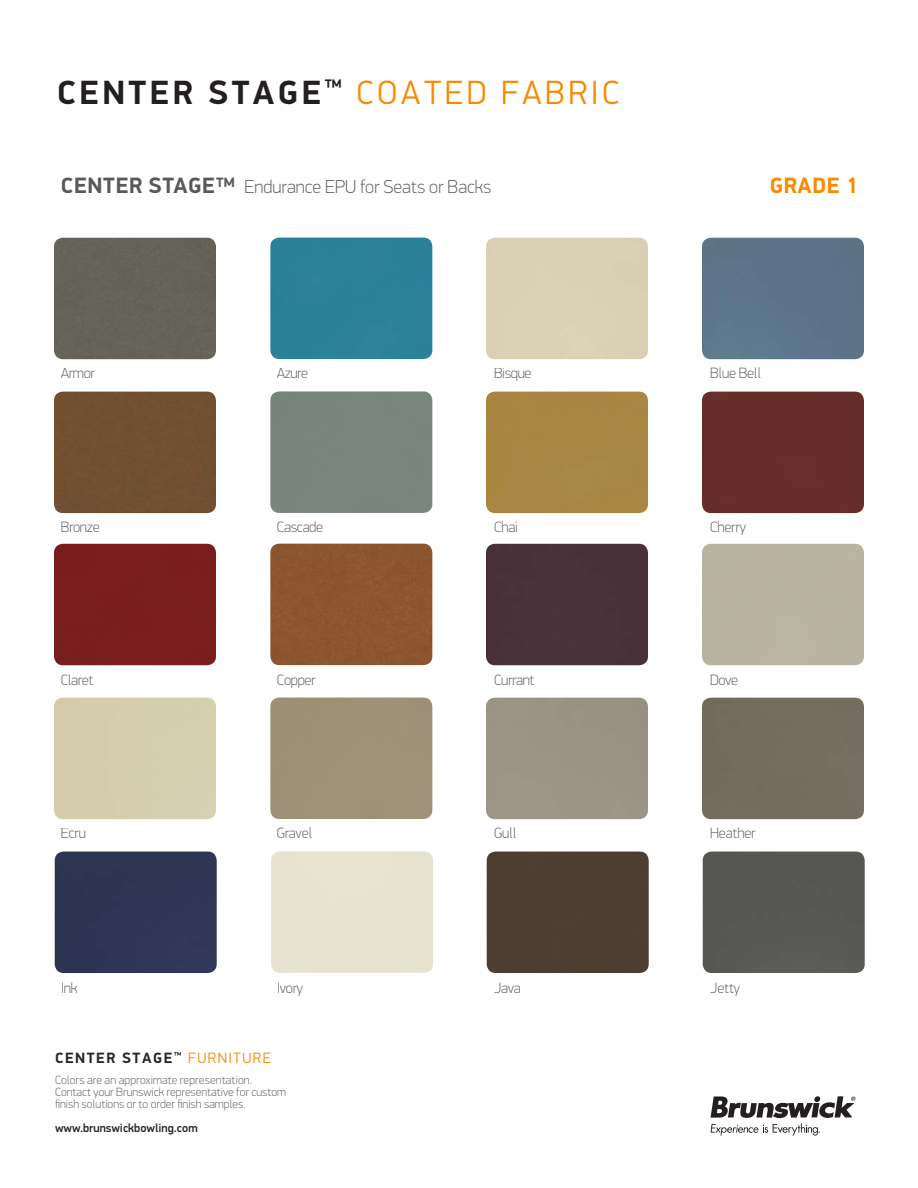
<style>
.page{position:relative;width:918px;height:1188px;background:#fff}
.page>*{position:absolute;margin:0;border:0;box-sizing:border-box;transform-origin:0 0}
.t1{font:300 33.75px "PF Din Display Pro";letter-spacing:.1em;color:#fa8900}
.t2{font:700 22.2px "PF Din Display Pro";letter-spacing:.025em;color:#fa8900}
.t3{font:100 18.75px "PF Din Display Pro";color:#58595b}
.t4{font:100 15px "PF Din Display Pro";letter-spacing:-.025em;color:#58595b}
.t5{font:700 15px "PF Din Display Pro";letter-spacing:.1em;color:#272727}
.t6{font:100 12px/12px "PF Din Display Pro";color:#58595b}
.t7{font:500 12px "PF Din Display Pro";color:#231f20}
.s1{font-weight:700;color:#231f20}
.s2{font-weight:700;font-size:22.2px}
.s3{font-weight:300;color:#fa8900}
</style>
<div class="page">
<div style="left:54px;top:238px;width:162px;height:121px;background:#656259"></div>
<div style="left:270px;top:238px;width:162px;height:121px;background:#2c8199"></div>
<div style="left:702px;top:238px;width:162px;height:121px;background:#5c7389"></div>
<div style="left:270px;top:391px;width:162px;height:122px;background:#78867d"></div>
<div style="left:54px;top:392px;width:162px;height:121px;background:#724f31"></div>
<div style="left:486px;top:392px;width:162px;height:121px;background:#a88643"></div>
<div style="left:702px;top:392px;width:162px;height:121px;background:#672d2a"></div>
<div style="left:54px;top:544px;width:162px;height:121px;background:#7a1e1c"></div>
<div style="left:270px;top:544px;width:162px;height:121px;background:#8c542f"></div>
<div style="left:486px;top:544px;width:162px;height:121px;background:#49323a"></div>
<div style="left:270px;top:698px;width:162px;height:121px;background:#9e9278"></div>
<div style="left:702px;top:698px;width:162px;height:121px;background:#746c5f"></div>
<div style="left:55px;top:852px;width:162px;height:121px;background:#2f3553"></div>
<div style="left:487px;top:852px;width:162px;height:121px;background:#4c3e32"></div>
<div style="left:703px;top:852px;width:162px;height:121px;background:#565752"></div>
<svg style="left:711px;top:1096px;width:144px;height:40px"></svg>
<p class="t1" style="left:57px;top:73px;width:564px"><span class="s1">CENTER STAGE</span><sup>™</sup> COATED FABRIC</p>
<p class="t3" style="left:61px;top:176px;width:432px"><span class="s2">CENTER STAGE™</span> Endurance EPU for Seats or Backs</p>
<p class="t2" style="left:770px;top:172px;width:90px">GRADE 1</p>
<p class="t4" style="left:61px;top:365px;width:36px">Armor</p>
<p class="t4" style="left:277px;top:365px;width:33px">Azure</p>
<p class="t4" style="left:494px;top:365px;width:39px">Bisque</p>
<p class="t4" style="left:710px;top:365px;width:53px">Blue Bell</p>
<p class="t4" style="left:61px;top:519px;width:40px">Bronze</p>
<p class="t4" style="left:277px;top:519px;width:48px">Cascade</p>
<p class="t4" style="left:494px;top:519px;width:26px">Chai</p>
<p class="t4" style="left:710px;top:519px;width:38px">Cherry</p>
<p class="t4" style="left:61px;top:671px;width:34px">Claret</p>
<p class="t4" style="left:277px;top:671px;width:40px">Copper</p>
<p class="t4" style="left:494px;top:671px;width:42px">Currant</p>
<p class="t4" style="left:710px;top:671px;width:30px">Dove</p>
<p class="t4" style="left:61px;top:825px;width:27px">Ecru</p>
<p class="t4" style="left:277px;top:825px;width:37px">Gravel</p>
<p class="t4" style="left:494px;top:825px;width:24px">Gull</p>
<p class="t4" style="left:710px;top:825px;width:47px">Heather</p>
<p class="t4" style="left:61px;top:979px;width:18px">Ink</p>
<p class="t4" style="left:277px;top:979px;width:28px">Ivory</p>
<p class="t4" style="left:494px;top:979px;width:28px">Java</p>
<p class="t4" style="left:710px;top:979px;width:32px">Jetty</p>
<p class="t5" style="left:55px;top:1049px;width:217px">CENTER STAGE<sup>™</sup> <span class="s3">FURNITURE</span></p>
<p class="t6" style="left:55px;top:1074px;width:232px">Colors are an approximate representation.<br>Contact your Brunswick representative for custom finish solutions or to order finish samples.</p>
<p class="t7" style="left:55px;top:1121px;width:144px">www.brunswickbowling.com</p>
</div>
